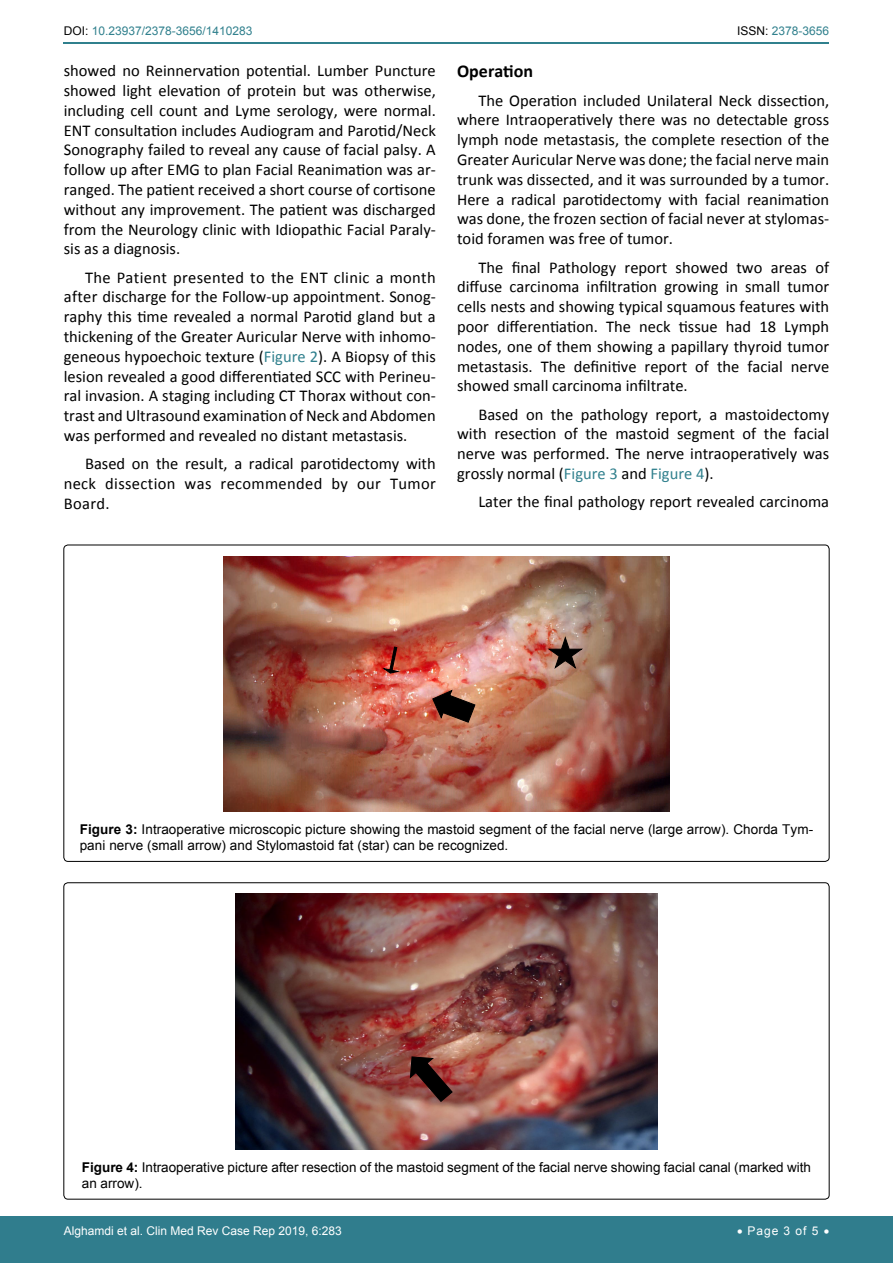
<style>
.page{position:relative;width:893px;height:1263px;background:#fff}
.page>*{position:absolute;margin:0;border:0;box-sizing:border-box;transform-origin:0 0}
.t1{font:700 18px "Calibri";color:#000}
.t2{font:16.5px/19.8px "Calibri";color:#000;text-align:justify}
.t3{font:13.5px/16.2px "Arial";letter-spacing:.005em;color:#000}
.t4{font:12px "Arial";color:#fff}
.t5{font:12px "Arial";color:#30808d}
.s1{color:#000}
.s2{color:#30808d}
.s3{font-weight:700}
</style>
<div class="page">
<hr style="left:64px;top:43px;width:765px;height:1px;background:#30808d">
<div style="left:0;top:1217px;width:893px;height:46px;background:#307d8d"></div>
<img style="left:223px;top:556px;width:447px;height:255px">
<svg style="left:548px;top:634px;width:37px;height:36px"></svg>
<svg style="left:431px;top:689px;width:45px;height:34px;background:#6a4336"></svg>
<svg style="left:383px;top:646px;width:20px;height:28px"></svg>
<img style="left:236px;top:894px;width:421px;height:255px">
<svg style="left:409px;top:1056px;width:44px;height:47px;background:#5e2e29"></svg>
<p class="t5" style="left:64px;top:23px;width:190px"><span class="s1">DOI:</span> 10.23937/2378-3656/1410283</p>
<p class="t5" style="left:737px;top:23px;width:94px"><span class="s1">ISSN:</span> 2378-3656</p>
<p class="t2" style="left:64px;top:61px;width:374px">showed no Reinnervation potential. Lumber Puncture showed light elevation of protein but was otherwise, including cell count and Lyme serology, were normal.<br>ENT consultation includes Audiogram and Parotid/Neck Sonography failed to reveal any cause of facial palsy. A follow up after EMG to plan Facial Reanimation was ar&shy;ranged. The patient received a short course of cortisone without any improvement. The patient was discharged from the Neurology clinic with Idiopathic Facial Paraly&shy;sis as a diagnosis.</p>
<p class="t2" style="left:64px;top:267px;width:374px;text-indent:21px">The Patient presented to the ENT clinic a month after discharge for the Follow-up appointment. Sonog&shy;raphy this time revealed a normal Parotid gland but a thickening of the Greater Auricular Nerve with inhomo&shy;geneous hypoechoic texture (<span class="s2">Figure 2</span>). A Biopsy of this lesion revealed a good differentiated SCC with Perineu&shy;ral invasion. A staging including CT Thorax without con&shy;trast and Ultrasound examination of Neck and Abdomen was performed and revealed no distant metastasis.</p>
<p class="t2" style="left:64px;top:454px;width:374px;text-indent:21px">Based on the result, a radical parotidectomy with neck dissection was recommended by our Tumor Board.</p>
<p class="t1" style="left:457px;top:60px;width:78px">Operation</p>
<p class="t2" style="left:457px;top:90px;width:374px;text-indent:21px">The Operation included Unilateral Neck dissection, where Intraoperatively there was no detectable gross lymph node metastasis, the complete resection of the Greater Auricular Nerve was done; the facial nerve main trunk was dissected, and it was surrounded by a tumor.<br>Here a radical parotidectomy with facial reanimation was done, the frozen section of facial never at stylomas&shy;toid foramen was free of tumor.</p>
<p class="t2" style="left:457px;top:257px;width:374px;text-indent:21px">The final Pathology report showed two areas of diffuse carcinoma infiltration growing in small tumor cells nests and showing typical squamous features with poor differentiation. The neck tissue had 18 Lymph nodes, one of them showing a papillary thyroid tumor metastasis. The definitive report of the facial nerve showed small carcinoma infiltrate.</p>
<p class="t2" style="left:457px;top:404px;width:374px;text-indent:21px">Based on the pathology report, a mastoidectomy with resection of the mastoid segment of the facial nerve was performed. The nerve intraoperatively was grossly normal (<span class="s2">Figure 3</span> and <span class="s2">Figure 4</span>).</p>
<p class="t2" style="left:478px;top:492px;width:352px">Later the final pathology report revealed carcinoma</p>
<p class="t3" style="left:80px;top:821px;width:735px"><span class="s3">Figure 3:</span> Intraoperative microscopic picture showing the mastoid segment of the facial nerve (large arrow). Chorda Tym&shy;pani nerve (small arrow) and Stylomastoid fat (star) can be recognized.</p>
<p class="t3" style="left:82px;top:1159px;width:731px"><span class="s3">Figure 4:</span> Intraoperative picture after resection of the mastoid segment of the facial nerve showing facial canal (marked with an arrow).</p>
<p class="t4" style="left:64px;top:1223px;width:280px">Alghamdi et al. Clin Med Rev Case Rep 2019, 6:283</p>
<p class="t4" style="left:737px;top:1223px;width:94px">• Page 3 of 5 •</p>
</div>
